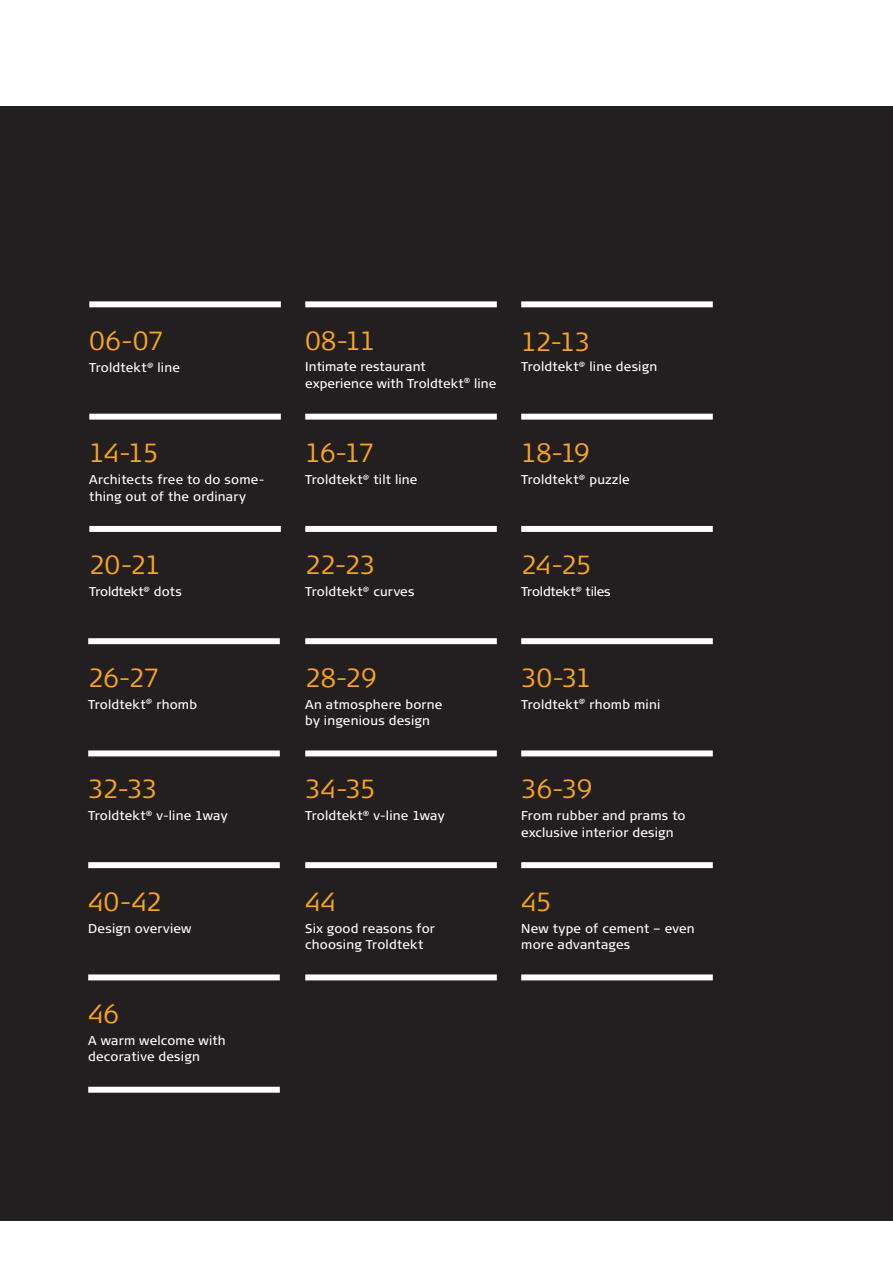
<style>
.page{position:relative;width:893px;height:1263px;background:#fff}
.page>*{position:absolute;margin:0;border:0;box-sizing:border-box;transform-origin:0 0}
.Introtekst_hvid{font:300 26.25px "Signa Pro";color:#f9a51b}
.Indholdsforteg{font:12.75px/16.5px "Signa Pro";letter-spacing:.015em;color:#fff}
.Indholdsforteg-2{font:12.75px "Signa Pro";letter-spacing:-.015em;color:#fff}
</style>
<div class="page">
<div style="left:0;top:106px;width:893px;height:1114px;background:#231f20"></div>
<div style="left:89px;top:301px;width:192px;height:6px;background:#fff"></div>
<div style="left:305px;top:301px;width:192px;height:6px;background:#fff"></div>
<div style="left:521px;top:301px;width:192px;height:6px;background:#fff"></div>
<div style="left:89px;top:414px;width:192px;height:6px;background:#fff"></div>
<div style="left:305px;top:414px;width:192px;height:6px;background:#fff"></div>
<div style="left:521px;top:414px;width:192px;height:6px;background:#fff"></div>
<div style="left:89px;top:526px;width:192px;height:6px;background:#fff"></div>
<div style="left:305px;top:526px;width:192px;height:6px;background:#fff"></div>
<div style="left:305px;top:638px;width:192px;height:6px;background:#fff"></div>
<div style="left:305px;top:750px;width:192px;height:6px;background:#fff"></div>
<div style="left:305px;top:862px;width:192px;height:6px;background:#fff"></div>
<div style="left:305px;top:974px;width:192px;height:6px;background:#fff"></div>
<div style="left:521px;top:526px;width:192px;height:6px;background:#fff"></div>
<div style="left:521px;top:638px;width:192px;height:6px;background:#fff"></div>
<div style="left:521px;top:750px;width:192px;height:6px;background:#fff"></div>
<div style="left:521px;top:862px;width:192px;height:6px;background:#fff"></div>
<div style="left:521px;top:974px;width:192px;height:6px;background:#fff"></div>
<div style="left:88px;top:638px;width:192px;height:6px;background:#fff"></div>
<div style="left:88px;top:750px;width:192px;height:6px;background:#fff"></div>
<div style="left:88px;top:862px;width:192px;height:6px;background:#fff"></div>
<div style="left:88px;top:974px;width:192px;height:6px;background:#fff"></div>
<div style="left:88px;top:1087px;width:192px;height:6px;background:#fff"></div>
<p class="Introtekst_hvid" style="left:89px;top:323px;width:76px">06-07</p>
<p class="Indholdsforteg" style="left:89px;top:358px;width:92px">Troldtekt<sup>@</sup> line</p>
<p class="Introtekst_hvid" style="left:305px;top:323px;width:72px">08-11</p>
<p class="Indholdsforteg" style="left:305px;top:358px;width:193px">Intimate restaurant experience with Troldtekt<sup>®</sup> line</p>
<p class="Introtekst_hvid" style="left:521px;top:323px;width:71px">12-13</p>
<p class="Indholdsforteg" style="left:521px;top:358px;width:137px">Troldtekt<sup>@</sup> line design</p>
<p class="Introtekst_hvid" style="left:89px;top:435px;width:71px">14-15</p>
<p class="Indholdsforteg" style="left:89px;top:471px;width:177px">Architects free to do some&shy;thing out of the ordinary</p>
<p class="Introtekst_hvid" style="left:305px;top:435px;width:71px">16-17</p>
<p class="Indholdsforteg" style="left:305px;top:471px;width:114px">Troldtekt<sup>@</sup> tilt line</p>
<p class="Introtekst_hvid" style="left:521px;top:435px;width:70px">18-19</p>
<p class="Indholdsforteg" style="left:521px;top:471px;width:110px">Troldtekt<sup>@</sup> puzzle</p>
<p class="Introtekst_hvid" style="left:89px;top:547px;width:73px">20-21</p>
<p class="Indholdsforteg-2" style="left:89px;top:583px;width:94px">Troldtekt<sup>@</sup> dots</p>
<p class="Introtekst_hvid" style="left:305px;top:547px;width:72px">22-23</p>
<p class="Indholdsforteg" style="left:305px;top:583px;width:111px">Troldtekt<sup>@</sup> curves</p>
<p class="Introtekst_hvid" style="left:521px;top:547px;width:72px">24-25</p>
<p class="Indholdsforteg-2" style="left:521px;top:583px;width:91px">Troldtekt<sup>@</sup> tiles</p>
<p class="Introtekst_hvid" style="left:88px;top:659px;width:73px">26-27</p>
<p class="Introtekst_hvid" style="left:305px;top:659px;width:73px">28-29</p>
<p class="Introtekst_hvid" style="left:521px;top:659px;width:72px">30-31</p>
<p class="Indholdsforteg" style="left:88px;top:695px;width:110px">Troldtekt<sup>@</sup> rhomb</p>
<p class="Indholdsforteg" style="left:305px;top:695px;width:139px">An atmosphere borne by ingenious design</p>
<p class="Indholdsforteg" style="left:521px;top:695px;width:141px">Troldtekt<sup>@</sup> rhomb mini</p>
<p class="Introtekst_hvid" style="left:88px;top:771px;width:71px">32-33</p>
<p class="Introtekst_hvid" style="left:305px;top:771px;width:72px">34-35</p>
<p class="Introtekst_hvid" style="left:521px;top:771px;width:73px">36-39</p>
<p class="Indholdsforteg" style="left:88px;top:807px;width:141px">Troldtekt<sup>®</sup> v-line 1way</p>
<p class="Indholdsforteg" style="left:305px;top:807px;width:141px">Troldtekt<sup>®</sup> v-line 1way</p>
<p class="Indholdsforteg" style="left:521px;top:807px;width:166px">From rubber and prams to exclusive interior design</p>
<p class="Introtekst_hvid" style="left:88px;top:883px;width:75px">40-42</p>
<p class="Introtekst_hvid" style="left:305px;top:883px;width:33px">44</p>
<p class="Introtekst_hvid" style="left:521px;top:883px;width:32px">45</p>
<p class="Indholdsforteg" style="left:88px;top:919px;width:105px">Design overview</p>
<p class="Indholdsforteg" style="left:305px;top:919px;width:131px">Six good reasons for choosing Troldtekt</p>
<p class="Indholdsforteg" style="left:521px;top:919px;width:175px">New type of cement – even more advantages</p>
<p class="Introtekst_hvid" style="left:88px;top:995px;width:32px">46</p>
<p class="Indholdsforteg" style="left:88px;top:1031px;width:139px">A warm welcome with decorative design</p>
</div>
